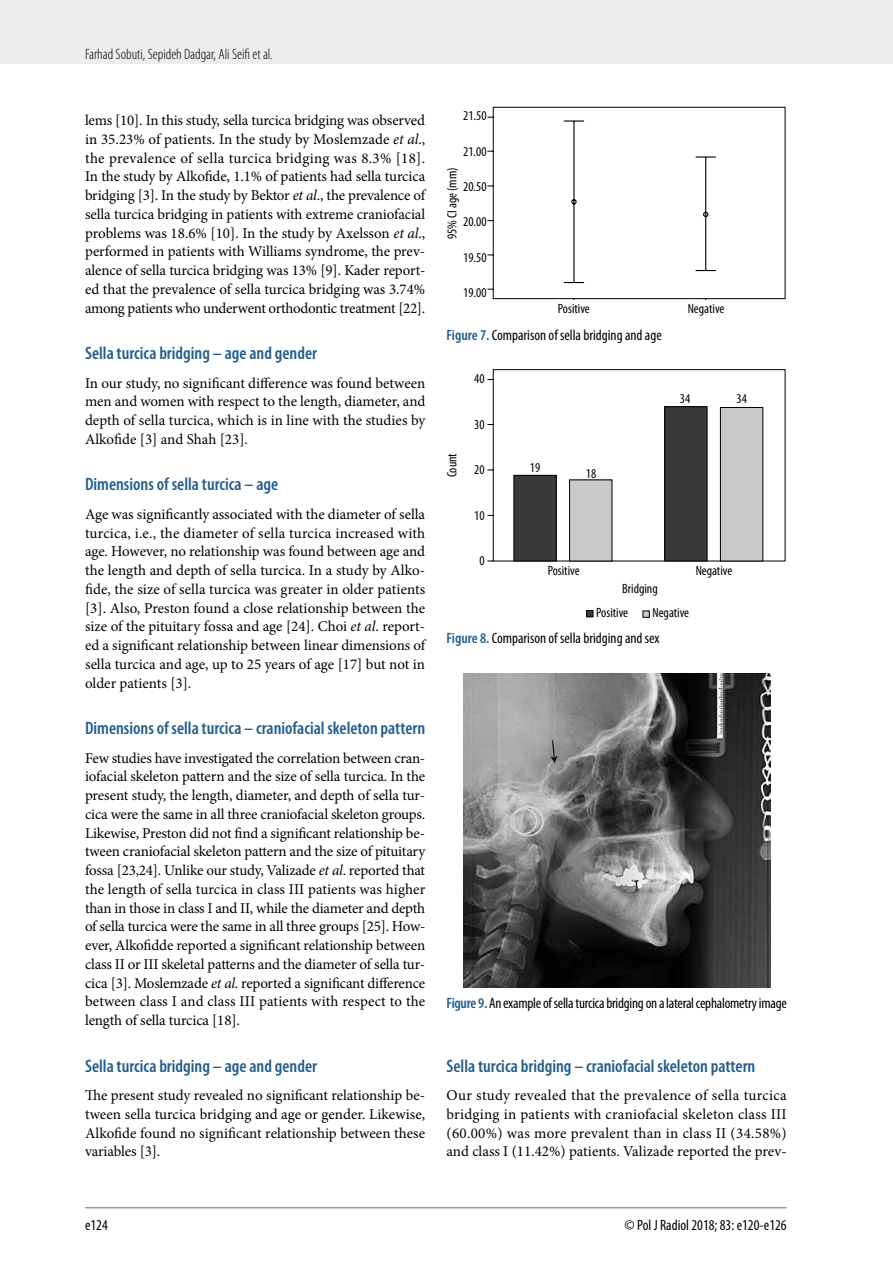
<style>
.page{position:relative;width:893px;height:1263px;background:#fff}
.page>*{position:absolute;margin:0;border:0;box-sizing:border-box;transform-origin:0 0}
.t1{font:600 condensed 18px "Myriad Pro";color:#245d8c}
.t2{font:15px/18.8px "Minion Pro";letter-spacing:-.005em;color:#000;text-align:justify}
.t3{font:condensed 15px "Myriad Pro";color:#000}
.t4{font:300 condensed 15px "Myriad Pro";color:#000}
.t5{font:condensed 13.5px/24px "Myriad Pro";color:#000}
.s1{font-style:italic}
.s2{font-weight:600;color:#245d8c}
</style>
<div class="page">
<div style="left:0;top:0;width:893px;height:64px;background:#ededed"></div>
<hr style="left:85px;top:1207px;width:702px;height:1px;background:#9d9d9c">
<svg style="left:487px;top:107px;width:299px;height:193px"></svg>
<hr style="left:573px;top:121px;width:1px;height:162px;background:#000">
<hr style="left:564px;top:120px;width:20px;height:2px;background:#000">
<svg style="left:564px;top:282px;width:20px;height:1px"></svg>
<hr style="left:705px;top:157px;width:1px;height:114px;background:#000">
<hr style="left:696px;top:156px;width:20px;height:2px;background:#000">
<svg style="left:696px;top:270px;width:20px;height:1px"></svg>
<svg style="left:571px;top:199px;width:6px;height:5px"></svg>
<svg style="left:703px;top:212px;width:5px;height:5px"></svg>
<svg style="left:487px;top:369px;width:299px;height:193px"></svg>
<div style="left:514px;top:475px;width:42px;height:86px;background:#3a3a3a"></div>
<div style="left:513px;top:475px;width:44px;height:86px;border:1px solid #000"></div>
<div style="left:665px;top:407px;width:42px;height:154px;background:#3a3a3a"></div>
<div style="left:664px;top:406px;width:43px;height:155px;border:1px solid #000"></div>
<div style="left:570px;top:480px;width:42px;height:81px;background:#cacaca"></div>
<div style="left:569px;top:479px;width:43px;height:82px;border:1px solid #000"></div>
<div style="left:720px;top:407px;width:43px;height:154px;background:#cacaca"></div>
<div style="left:720px;top:407px;width:43px;height:154px;border:1px solid #000"></div>
<div style="left:587px;top:610px;width:6px;height:7px;background:#3a3a3a"></div>
<div style="left:586px;top:610px;width:7px;height:7px;border:1px solid #000"></div>
<svg style="left:645px;top:612px;width:3px;height:4px"></svg>
<div style="left:643px;top:610px;width:7px;height:8px;border:1px solid #000"></div>
<img style="left:463px;top:674px;width:307px;height:314px">
<p class="t4" style="left:85px;top:45px;width:189px">Farhad Sobuti, Sepideh Dadgar, Ali Seifi et al.</p>
<p class="t2" style="left:85px;top:111px;width:342px">lems [10]. In this study, sella turcica bridging was observed in 35.23% of patients. In the study by Moslemzade <span class="s1">et al</span>., the prevalence of sella turcica bridging was 8.3% [18].<br>In the study by Alkofide, 1.1% of patients had sella turcica bridging [3]. In the study by Bektor <span class="s1">et al</span>., the prevalence of sella turcica bridging in patients with extreme craniofacial problems was 18.6% [10]. In the study by Axelsson <span class="s1">et al</span>., performed in patients with Williams syndrome, the prev&shy;alence of sella turcica bridging was 13% [9]. Kader report&shy;ed that the prevalence of sella turcica bridging was 3.74% among patients who underwent orthodontic treatment [22].</p>
<p class="t1" style="left:85px;top:342px;width:234px">Sella turcica bridging – age and gender</p>
<p class="t2" style="left:85px;top:373px;width:342px">In our study, no significant difference was found between men and women with respect to the length, diameter, and depth of sella turcica, which is in line with the studies by Alkofide [3] and Shah [23].</p>
<p class="t1" style="left:85px;top:473px;width:195px">Dimensions of sella turcica – age</p>
<p class="t2" style="left:85px;top:505px;width:342px">Age was significantly associated with the diameter of sella turcica, i.e., the diameter of sella turcica increased with age. However, no relationship was found between age and the length and depth of sella turcica. In a study by Alko&shy;fide, the size of sella turcica was greater in older patients [3]. Also, Preston found a close relationship between the size of the pituitary fossa and age [24]. Choi <span class="s1">et al</span>. report&shy;ed a significant relationship between linear dimensions of sella turcica and age, up to 25 years of age [17] but not in older patients [3].</p>
<p class="t1" style="left:85px;top:717px;width:342px">Dimensions of sella turcica – craniofacial skeleton pattern</p>
<p class="t2" style="left:85px;top:748px;width:342px">Few studies have investigated the correlation between cran&shy;iofacial skeleton pattern and the size of sella turcica. In the present study, the length, diameter, and depth of sella tur&shy;cica were the same in all three craniofacial skeleton groups.<br>Likewise, Preston did not find a significant relationship be&shy;tween craniofacial skeleton pattern and the size of pituitary fossa [23,24]. Unlike our study, Valizade <span class="s1">et al</span>. reported that the length of sella turcica in class III patients was higher than in those in class I and II, while the diameter and depth of sella turcica were the same in all three groups [25]. How&shy;ever, Alkofidde reported a significant relationship between class II or III skeletal patterns and the diameter of sella tur&shy;cica [3]. Moslemzade <span class="s1">et al</span>. reported a significant difference between class I and class III patients with respect to the length of sella turcica [18].</p>
<p class="t1" style="left:85px;top:1054px;width:234px">Sella turcica bridging – age and gender</p>
<p class="t2" style="left:85px;top:1086px;width:342px">The present study revealed no significant relationship be&shy;tween sella turcica bridging and age or gender. Likewise, Alkofide found no significant relationship between these variables [3].</p>
<p class="t5" style="left:463px;top:104px;width:25px">21.50</p>
<p class="t5" style="left:463px;top:139px;width:25px">21.00</p>
<p class="t5" style="left:463px;top:174px;width:25px">20.50</p>
<p class="t5" style="left:463px;top:210px;width:25px">20.00</p>
<p class="t5" style="left:463px;top:245px;width:25px">19.50</p>
<p class="t5" style="left:463px;top:280px;width:25px">19.00</p>
<p class="t5" style="left:440px;top:239px;width:73px;rotate:-90deg">95% CI age (mm)</p>
<p class="t5" style="left:558px;top:296px;width:33px">Positive</p>
<p class="t5" style="left:688px;top:296px;width:38px">Negative</p>
<p class="t3" style="left:446px;top:326px;width:217px"><span class="s2">Figure 7.</span> Comparison of sella bridging and age</p>
<p class="t5" style="left:440px;top:477px;width:26px;rotate:-90deg">Count</p>
<p class="t5" style="left:474px;top:366px;width:12px">40</p>
<p class="t5" style="left:474px;top:412px;width:12px">30</p>
<p class="t5" style="left:474px;top:458px;width:12px">20</p>
<p class="t5" style="left:474px;top:503px;width:12px">10</p>
<p class="t5" style="left:479px;top:549px;width:7px">0</p>
<p class="t5" style="left:530px;top:456px;width:12px">19</p>
<p class="t5" style="left:586px;top:461px;width:12px">18</p>
<p class="t5" style="left:680px;top:387px;width:12px">34</p>
<p class="t5" style="left:736px;top:387px;width:12px">34</p>
<p class="t5" style="left:548px;top:558px;width:33px">Positive</p>
<p class="t5" style="left:696px;top:558px;width:38px">Negative</p>
<p class="t5" style="left:596px;top:577px;width:63px;text-indent:26px">Bridging<br>Positive</p>
<p class="t5" style="left:652px;top:601px;width:38px">Negative</p>
<p class="t3" style="left:446px;top:629px;width:215px"><span class="s2">Figure 8.</span> Comparison of sella bridging and sex</p>
<p class="t3" style="left:446px;top:994px;width:342px"><span class="s2">Figure 9.</span> An example of sella turcica bridging on a lateral cephalometry image</p>
<p class="t1" style="left:446px;top:1054px;width:310px">Sella turcica bridging – craniofacial skeleton pattern</p>
<p class="t2" style="left:446px;top:1086px;width:342px">Our study revealed that the prevalence of sella turcica bridging in patients with craniofacial skeleton class III (60.00%) was more prevalent than in class II (34.58%) and class I (11.42%) patients. Valizade reported the prev-</p>
<p class="t3" style="left:85px;top:1216px;width:24px">e124</p>
<p class="t3" style="left:625px;top:1216px;width:164px">© Pol J Radiol 2018; 83: e120-e126</p>
</div>
